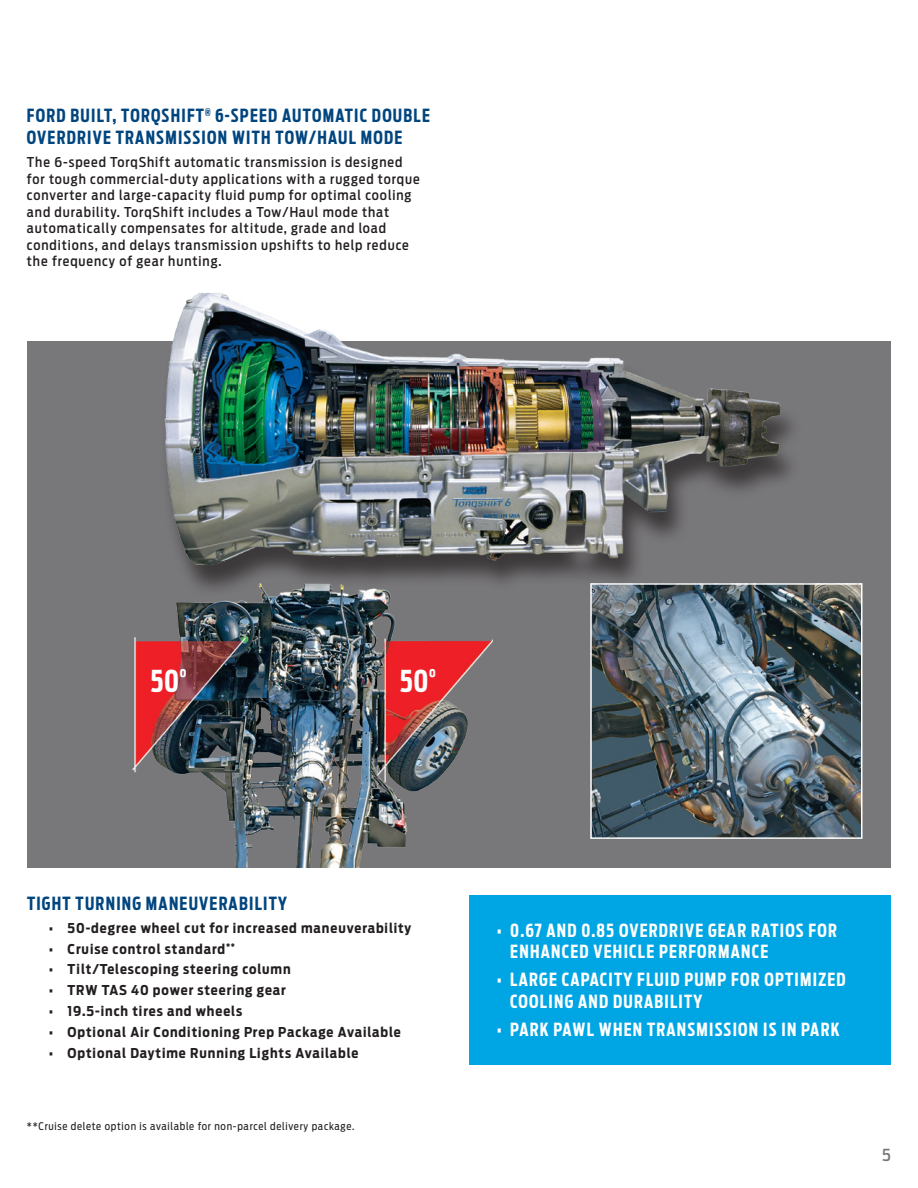
<style>
.page{position:relative;width:918px;height:1188px;background:#fff}
.page>*{position:absolute;margin:0;border:0;box-sizing:border-box;transform-origin:0 0}
.t1{font:700 30px "Ford Antenna Extra Cond";color:#fff}
.t2{font:700 18px/21.6px "Ford Antenna Extra Cond";letter-spacing:.07em;color:#fff}
.t3{font:700 18px/21.6px "Ford Antenna Extra Cond";letter-spacing:.07em;color:#01457f}
.t4{font:500 16.5px "Ford Antenna Cond";color:#787779}
.t5{font:500 13.5px/16.5px "Ford Antenna Cond";letter-spacing:.07em;color:#231f20}
.t6{font:700 13.5px "Ford Antenna Cond";letter-spacing:.07em;color:#231f20}
.t7{font:10.5px "Ford Antenna Cond";letter-spacing:.07em;color:#231f20}
</style>
<div class="page">
<div style="left:27px;top:341px;width:864px;height:526px;background:#787779"></div>
<div style="left:377px;top:873px;width:7px;height:7px;border:1px solid #fff;border-radius:50%"></div>
<img style="left:593px;top:586px;width:266px;height:250px">
<div style="left:590px;top:583px;width:272px;height:256px;border:2px solid #fff"></div>
<div style="left:86px;top:872px;width:7px;height:7px;border:1px solid #fff;border-radius:50%"></div>
<img style="left:132px;top:604px;width:360px;height:263px">
<div style="left:470px;top:895px;width:421px;height:170px;background:#00a5e3"></div>
<div style="left:159px;top:297px;width:644px;height:301px;background:#231f20;opacity:.7"></div>
<img style="left:159px;top:292px;width:630px;height:312px">
<h2 class="t3" style="left:27px;top:103px;width:405px">FORD BUILT, TORQSHIFT<sup>®</sup> 6-SPEED AUTOMATIC DOUBLE<br>OVERDRIVE TRANSMISSION WITH TOW/HAUL MODE</h2>
<p class="t5" style="left:27px;top:152px;width:394px">The 6-speed TorqShift automatic transmission is designed for tough commercial-duty applications with a rugged torque converter and large-capacity fluid pump for optimal cooling and durability. TorqShift includes a Tow/Haul mode that automatically compensates for altitude, grade and load conditions, and delays transmission upshifts to help reduce the frequency of gear hunting.</p>
<h1 class="t1" style="left:151px;top:655px;width:37px">50<sup>°</sup></h1>
<h1 class="t1" style="left:400px;top:655px;width:37px">50<sup>°</sup></h1>
<h2 class="t3" style="left:27px;top:890px;width:262px">TIGHT TURNING MANEUVERABILITY</h2>
<p class="t6" style="left:49px;top:916px;width:364px">• 50-degree wheel cut for increased maneuverability</p>
<p class="t6" style="left:49px;top:937px;width:188px">• Cruise control standard<sup>**</sup></p>
<p class="t6" style="left:49px;top:957px;width:243px">• Tilt/Telescoping steering column</p>
<p class="t6" style="left:49px;top:978px;width:239px">• TRW TAS 40 power steering gear</p>
<p class="t6" style="left:49px;top:999px;width:195px">• 19.5-inch tires and wheels</p>
<p class="t6" style="left:49px;top:1020px;width:354px">• Optional Air Conditioning Prep Package Available</p>
<p class="t6" style="left:49px;top:1041px;width:311px">• Optional Daytime Running Lights Available</p>
<p class="t7" style="left:27px;top:1117px;width:329px">**Cruise delete option is available for non-parcel delivery package.</p>
<h2 class="t2" style="left:510px;top:917px;width:328px;text-indent:-14px">• 0.67 AND 0.85 OVERDRIVE GEAR RATIOS FOR<br>ENHANCED VEHICLE PERFORMANCE</h2>
<h2 class="t2" style="left:510px;top:967px;width:337px;text-indent:-14px">• LARGE CAPACITY FLUID PUMP FOR OPTIMIZED<br>COOLING AND DURABILITY</h2>
<h2 class="t2" style="left:497px;top:1017px;width:344px">• PARK PAWL WHEN TRANSMISSION IS IN PARK</h2>
<p class="t4" style="left:882px;top:1141px;width:10px">5</p>
</div>
